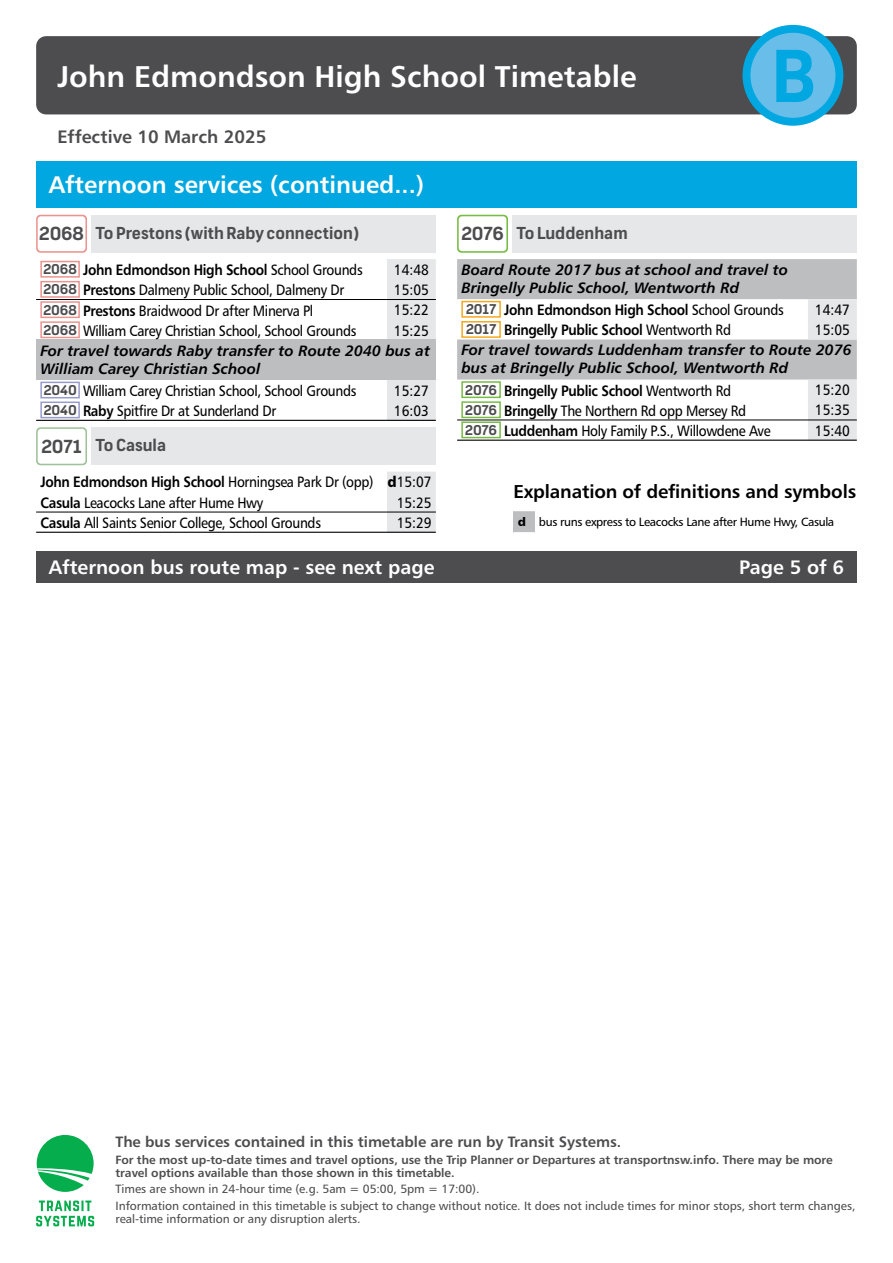
<style>
.page{position:relative;width:893px;height:1263px;background:#fff}
.page>*{position:absolute;margin:0;border:0;box-sizing:border-box;transform-origin:0 0}
.t1{font:500 30px "Trans Text Md";color:#fff}
.t2{font:500 24px "Trans Text Md";color:#fff}
.t3{font:500 19.5px "Trans Text Md";color:#fff}
.t4{font:500 18.6px "Trans Text Md";letter-spacing:-.01em;color:#000}
.t5{font:500 18px "Trans Text Md";color:#4d4d4f}
.t6{font:700 16.5px "Frank";color:#4d4d4f}
.t7{font:15px/20.1px "Trans Text Rm";letter-spacing:-.025em;color:#000;scale:.9 1}
.t8{font:italic 500 15px/18px "Trans Text Md";color:#000}
.t9{font:500 15px "Trans Text Md";letter-spacing:-.025em;color:#000;scale:.9 1}
.t10{font:500 15px "Trans Text Md";letter-spacing:-.005em;color:#4d4d4f}
.t11{font:12px/16.5px "Trans Text Rm";letter-spacing:-.005em;color:#4d4d4f}
.t12{font:500 12px/13.2px "Trans Text Md";letter-spacing:-.005em;color:#4d4d4f}
.t13{font:12px "Trans Text Rm";letter-spacing:-.03em;color:#000}
.s1{font-size:18px}
.s2{font-family:"Frank";font-weight:700;font-size:13.5px;color:#4d4d4f}
.s3{font-family:"Trans Text Rm";font-weight:400}
.s4{font-family:"Trans Text Md";font-weight:500}
.s5{font-family:"Trans Text Bd";font-weight:700}
</style>
<div class="page">
<div style="left:36px;top:36px;width:821px;height:78px;background:#4d4d4f;border-radius:10px"></div>
<svg style="left:742px;top:25px;width:101px;height:101px"></svg>
<svg style="left:37px;top:1135px;width:57px;height:57px"></svg>
<svg style="left:36px;top:1200px;width:58px;height:26px"></svg>
<div style="left:36px;top:162px;width:821px;height:46px;background:#00a7e0"></div>
<div style="left:36px;top:551px;width:821px;height:32px;background:#4d4d4f"></div>
<svg style="left:36px;top:427px;width:51px;height:38px"></svg>
<div style="left:92px;top:427px;width:344px;height:38px;background:#e6e7e8"></div>
<div style="left:387px;top:472px;width:49px;height:60px;background:#e6e7e8"></div>
<hr style="left:36px;top:512px;width:351px;height:1px;background:#000">
<hr style="left:387px;top:512px;width:49px;height:1px;background:#000">
<hr style="left:36px;top:532px;width:351px;height:1px;background:#000">
<hr style="left:387px;top:532px;width:49px;height:1px;background:#000">
<svg style="left:457px;top:259px;width:400px;height:121px;fill:#bcbec0"></svg>
<svg style="left:808px;top:299px;width:49px;height:141px;background:#d8dadb"></svg>
<hr style="left:457px;top:440px;width:351px;height:1px;background:#000">
<hr style="left:808px;top:440px;width:49px;height:1px;background:#000">
<hr style="left:457px;top:420px;width:351px;height:1px;background:#000">
<hr style="left:808px;top:420px;width:49px;height:1px;background:#000">
<div style="left:462px;top:302px;width:38px;height:15px;background:#fff"></div>
<div style="left:461px;top:301px;width:40px;height:17px;border:2px solid #f4a81d"></div>
<div style="left:462px;top:322px;width:38px;height:15px;background:#fff"></div>
<div style="left:461px;top:321px;width:40px;height:17px;border:2px solid #f4a81d"></div>
<div style="left:461px;top:381px;width:40px;height:17px;border:2px solid #76bc43"></div>
<div style="left:461px;top:401px;width:40px;height:17px;border:2px solid #76bc43"></div>
<div style="left:461px;top:421px;width:40px;height:17px;border:2px solid #76bc43"></div>
<svg style="left:457px;top:215px;width:51px;height:38px"></svg>
<div style="left:513px;top:215px;width:344px;height:38px;background:#e6e7e8"></div>
<div style="left:513px;top:511px;width:22px;height:22px;background:#bcbec0"></div>
<svg style="left:513px;top:532px;width:22px;height:1px"></svg>
<div style="left:387px;top:259px;width:49px;height:161px;background:#e6e7e8"></div>
<div style="left:36px;top:340px;width:400px;height:40px;background:#bcbec0"></div>
<hr style="left:36px;top:420px;width:351px;height:1px;background:#000">
<hr style="left:387px;top:420px;width:49px;height:1px;background:#000">
<hr style="left:36px;top:299px;width:351px;height:1px;background:#000">
<hr style="left:387px;top:299px;width:49px;height:1px;background:#000">
<div style="left:40px;top:261px;width:40px;height:17px;border:2px solid #eb948f"></div>
<div style="left:40px;top:281px;width:40px;height:17px;border:2px solid #eb948f"></div>
<div style="left:40px;top:301px;width:40px;height:17px;border:2px solid #eb948f"></div>
<div style="left:40px;top:321px;width:40px;height:17px;border:2px solid #eb948f"></div>
<div style="left:40px;top:382px;width:40px;height:16px;border:2px solid #979bcd"></div>
<div style="left:40px;top:401px;width:40px;height:17px;border:2px solid #979bcd"></div>
<svg style="left:36px;top:215px;width:51px;height:38px"></svg>
<div style="left:92px;top:215px;width:344px;height:38px;background:#e6e7e8"></div>
<h1 class="t1" style="left:57px;top:57px;width:581px">John Edmondson High School Timetable</h1>
<p class="t5" style="left:57px;top:126px;width:211px">Effective 10 March 2025</p>
<h2 class="t2" style="left:49px;top:169px;width:377px">Afternoon services (continued...)</h2>
<p class="t6" style="left:39px;top:223px;width:322px"><span class="s1">2068</span> To Prestons (with Raby connection)</p>
<p class="t9" style="left:43px;top:260px;width:357px"><span class="s2">2068</span> John Edmondson High School <span class="s3">School Grounds</span></p>
<p class="t7" style="left:394px;top:259px;width:40px">14:48</p>
<p class="t7" style="left:43px;top:280px;width:336px"><span class="s2">2068</span> <span class="s4">Prestons</span> Dalmeny Public School, Dalmeny Dr</p>
<p class="t7" style="left:394px;top:279px;width:40px">15:05</p>
<p class="t7" style="left:43px;top:300px;width:302px"><span class="s2">2068</span> <span class="s4">Prestons</span> Braidwood Dr after Minerva Pl</p>
<p class="t7" style="left:394px;top:300px;width:40px">15:22</p>
<p class="t7" style="left:43px;top:320px;width:350px"><span class="s2">2068</span> William Carey Christian School, School Grounds</p>
<p class="t7" style="left:394px;top:320px;width:40px">15:25</p>
<p class="t8" style="left:40px;top:341px;width:391px">For travel towards Raby transfer to Route 2040 bus at<br>William Carey Christian School</p>
<p class="t7" style="left:43px;top:380px;width:349px"><span class="s2">2040</span> William Carey Christian School, School Grounds</p>
<p class="t7" style="left:394px;top:380px;width:40px">15:27</p>
<p class="t7" style="left:43px;top:400px;width:260px"><span class="s2">2040</span> <span class="s4">Raby</span> Spitfire Dr at Sunderland Dr</p>
<p class="t7" style="left:394px;top:400px;width:40px">16:03</p>
<p class="t6" style="left:41px;top:435px;width:127px"><span class="s1">2071</span> To Casula</p>
<p class="t7" style="left:40px;top:472px;width:436px"><span class="s4">John Edmondson High School</span> Horningsea Park Dr (opp) <span class="s5">d</span>15:07<br><span class="s4">Casula</span> Leacocks Lane after Hume Hwy</p>
<p class="t7" style="left:397px;top:492px;width:40px">15:25</p>
<p class="t7" style="left:40px;top:512px;width:313px"><span class="s4">Casula</span> All Saints Senior College, School Grounds</p>
<p class="t7" style="left:397px;top:512px;width:40px">15:29</p>
<p class="t6" style="left:461px;top:223px;width:168px"><span class="s1">2076</span> To Luddenham</p>
<p class="t8" style="left:461px;top:260px;width:328px">Board Route 2017 bus at school and travel to<br>Bringelly Public School, Wentworth Rd</p>
<p class="t9" style="left:466px;top:300px;width:355px"><span class="s2">2017</span> John Edmondson High School <span class="s3">School Grounds</span></p>
<p class="t7" style="left:815px;top:299px;width:40px">14:47</p>
<p class="t9" style="left:466px;top:321px;width:296px"><span class="s2">2017</span> Bringelly Public School <span class="s3">Wentworth Rd</span></p>
<p class="t7" style="left:815px;top:320px;width:40px">15:05</p>
<p class="t8" style="left:461px;top:341px;width:392px">For travel towards Luddenham transfer to Route 2076 bus at Bringelly Public School, Wentworth Rd</p>
<p class="t9" style="left:465px;top:381px;width:297px"><span class="s2">2076</span> Bringelly Public School <span class="s3">Wentworth Rd</span></p>
<p class="t7" style="left:815px;top:380px;width:40px">15:20</p>
<p class="t7" style="left:465px;top:400px;width:314px"><span class="s2">2076</span> <span class="s4">Bringelly</span> The Northern Rd opp Mersey Rd</p>
<p class="t7" style="left:815px;top:400px;width:40px">15:35</p>
<p class="t7" style="left:465px;top:420px;width:341px"><span class="s2">2076</span> <span class="s4">Luddenham</span> Holy Family P.S., Willowdene Ave</p>
<p class="t7" style="left:815px;top:420px;width:40px">15:40</p>
<p class="t4" style="left:513px;top:480px;width:344px">Explanation of definitions and symbols</p>
<p class="t13" style="left:518px;top:515px;width:318px"><span class="s5">d</span> bus runs express to Leacocks Lane after Hume Hwy, Casula</p>
<h3 class="t3" style="left:49px;top:555px;width:387px">Afternoon bus route map - see next page</h3>
<h3 class="t3" style="left:739px;top:555px;width:106px">Page 5 of 6</h3>
<p class="t10" style="left:116px;top:1132px;width:507px">The bus services contained in this timetable are run by Transit Systems.</p>
<p class="t12" style="left:116px;top:1153px;width:719px">For the most up-to-date times and travel options, use the Trip Planner or Departures at transportnsw.info. There may be more travel options available than those shown in this timetable.</p>
<p class="t11" style="left:116px;top:1181px;width:741px">Times are shown in 24-hour time (e.g. 5am = 05:00, 5pm = 17:00).<br>Information contained in this timetable is subject to change without notice. It does not include times for minor stops, short term changes,</p>
<p class="t11" style="left:116px;top:1210px;width:246px">real-time information or any disruption alerts.</p>
</div>
